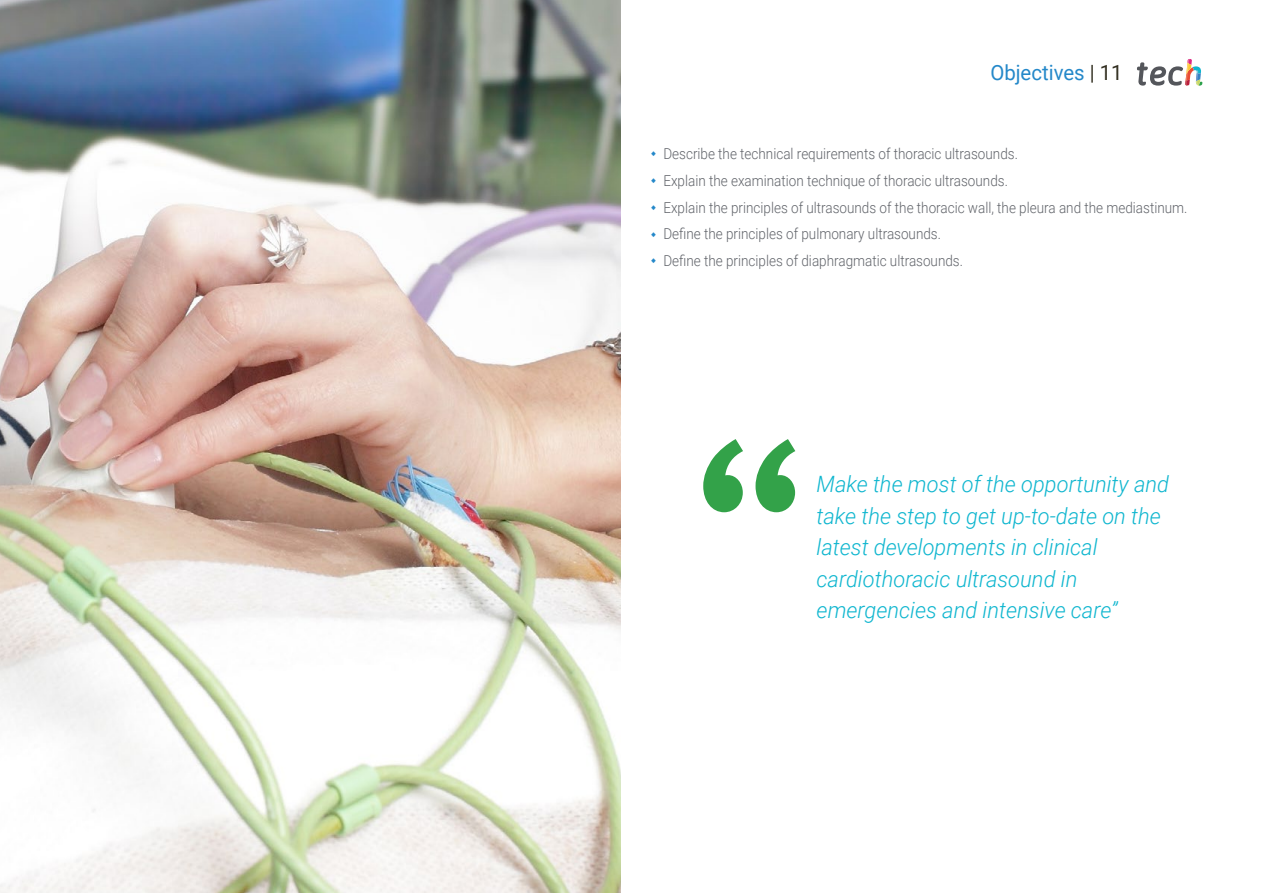
<style>
.page{position:relative;width:1263px;height:893px;background:#fff}
.page>*{position:absolute;margin:0;border:0;box-sizing:border-box;transform-origin:0 0}
.t1{font:italic 300 22.5px/31.5px "Roboto";color:#0fb6cf}
.t2{font:21px "Roboto";color:#2488c9}
.t3{font:300 15px/26.7px "Roboto";color:#61646a;scale:.9 1}
.s1{color:#312e20}
</style>
<div class="page">
<svg style="left:703px;top:439px;width:92px;height:73px"></svg>
<img style="left:0;top:0;width:621px;height:893px">
<svg style="left:1137px;top:59px;width:65px;height:27px"></svg>
<h2 class="t2" style="left:990px;top:57px;width:134px">Objectives <span class="s1">| 11</span></h2>
<p class="t3" style="left:663px;top:140px;width:584px">Describe the technical requirements of thoracic ultrasounds.<br>Explain the examination technique of thoracic ultrasounds.<br>Explain the principles of ultrasounds of the thoracic wall, the pleura and the mediastinum.<br>Define the principles of pulmonary ultrasounds.<br>Define the principles of diaphragmatic ultrasounds.</p>
<h1 class="t1" style="left:817px;top:467px;width:354px">Make the most of the opportunity and take the step to get up-to-date on the latest developments in clinical cardiothoracic ultrasound in emergencies and intensive care”</h1>
</div>
